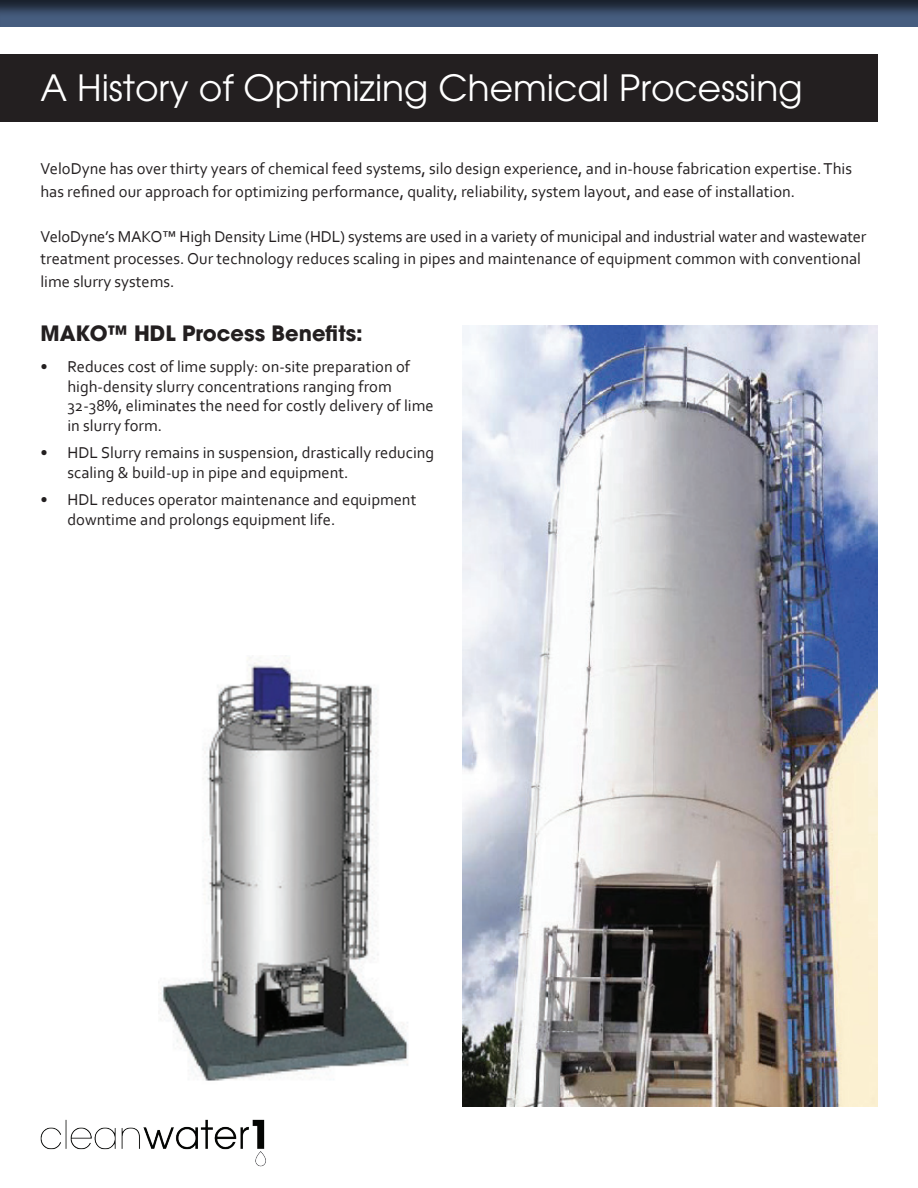
<style>
.page{position:relative;width:918px;height:1188px;background:#fff}
.page>*{position:absolute;margin:0;border:0;box-sizing:border-box;transform-origin:0 0}
.t1{font:36px "ITC Avant Garde Pro";color:#fff}
.t2{font:700 21px "ITC Avant Garde Pro";color:#231f20}
.t3{font:16.5px/19.8px "Corbel";color:#231f20}
</style>
<div class="page">
<div style="left:0;top:0;width:918px;height:29px;background:#231f20;opacity:.75"></div>
<div style="left:0;top:54px;width:878px;height:68px;background:#231f20"></div>
<img style="left:40px;top:1119px;width:226px;height:47px">
<img style="left:463px;top:325px;width:415px;height:782px">
<img style="left:160px;top:657px;width:248px;height:424px">
<h1 class="t1" style="left:40px;top:66px;width:764px">A History of Optimizing Chemical Processing</h1>
<p class="t3" style="left:40px;top:157px;width:813px;line-height:22.5px">VeloDyne has over thirty years of chemical feed systems, silo design experience, and in-house fabrication expertise. This has refined our approach for optimizing performance, quality, reliability, system layout, and ease of installation.</p>
<p class="t3" style="left:40px;top:225px;width:828px;line-height:22.5px">VeloDyne’s MAKO™ High Density Lime (HDL) systems are used in a variety of municipal and industrial water and wastewater treatment processes. Our technology reduces scaling in pipes and maintenance of equipment common with conventional lime slurry systems.</p>
<p class="t2" style="left:40px;top:319px;width:324px">MAKO™ HDL Process Benefits:</p>
<p class="t3" style="left:67px;top:356px;width:368px;text-indent:-27px">• Reduces cost of lime supply: on-site preparation of high-density slurry concentrations ranging from 32-38%, eliminates the need for costly delivery of lime in slurry form.</p>
<p class="t3" style="left:67px;top:442px;width:368px;text-indent:-27px">• HDL Slurry remains in suspension, drastically reducing scaling &amp; build-up in pipe and equipment.</p>
<p class="t3" style="left:67px;top:489px;width:350px;text-indent:-27px">• HDL reduces operator maintenance and equipment downtime and prolongs equipment life.</p>
</div>
